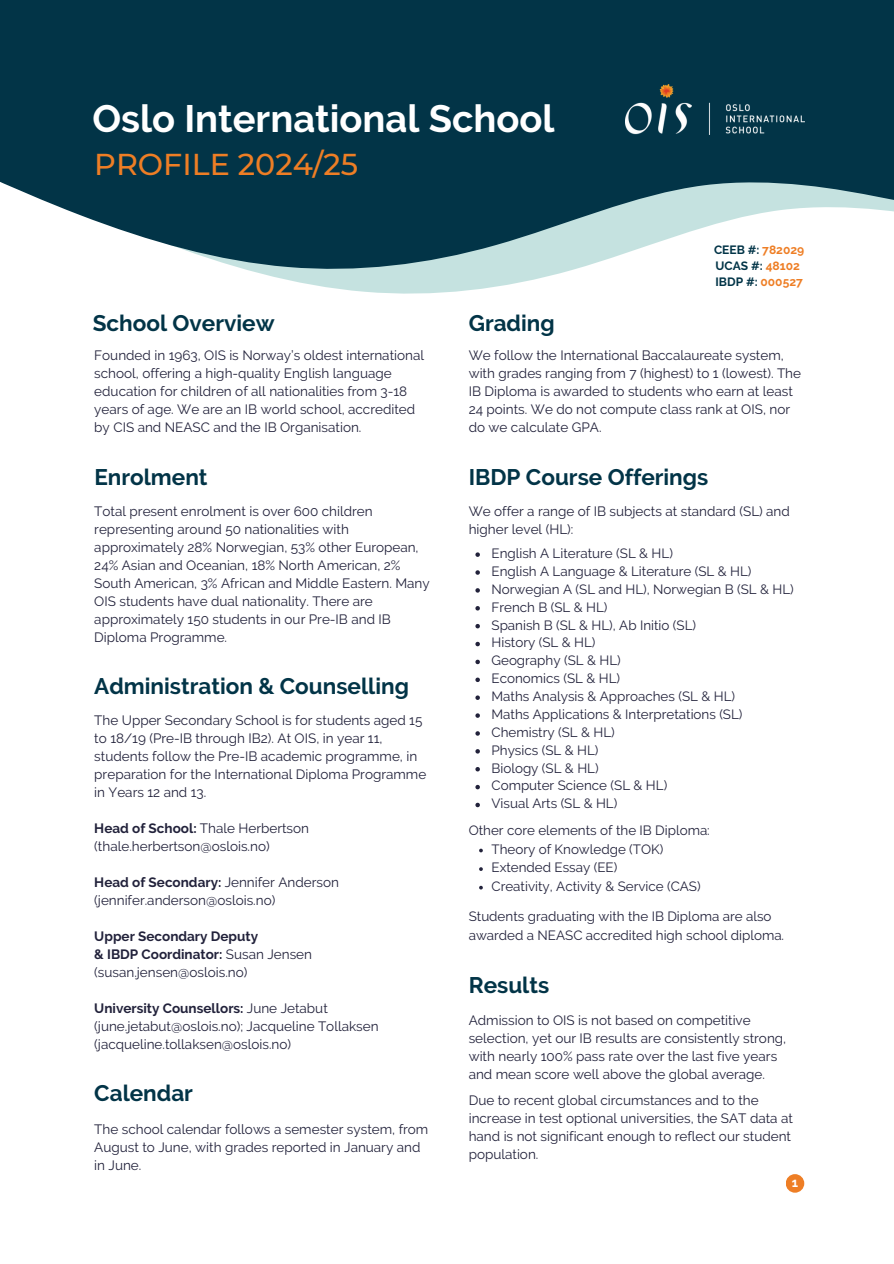
<style>
.page{position:relative;width:894px;height:1264px;background:#fff}
.page>*{position:absolute;margin:0;border:0;box-sizing:border-box;transform-origin:0 0}
.t1{font:700 38.1px "Raleway";color:#fff}
.t2{font:500 30.15px "Montserrat";color:#ee7e25}
.t3{font:700 22.5px "Raleway";color:#023447}
.t4{font:13.5px/18px "Raleway";color:#22223b}
.t5{font:700 13.5px/18px "Raleway";color:#22223b}
.t6{font:13.35px/18.6px "Raleway";color:#22223b}
.t7{font:700 12.75px "Raleway";color:#fff}
.t8{font:700 12px "Raleway";color:#023447}
.s1{color:#ee7e25}
.s2{font-weight:700}
.s3{font-weight:400}
</style>
<div class="page">
<svg style="left:259px;top:273px;width:302px;height:21px;fill:#c5e2e0"></svg>
<svg style="left:0;top:0;width:893px;height:273px;background:#2b5666"></svg>
<img style="left:625px;top:85px;width:179px;height:49px">
<div style="left:785px;top:1174px;width:19px;height:18px;background:#ee7e25;border-radius:50%"></div>
<svg style="left:475px;top:552px;width:5px;height:5px"></svg>
<svg style="left:475px;top:570px;width:5px;height:4px"></svg>
<svg style="left:475px;top:588px;width:5px;height:4px"></svg>
<svg style="left:475px;top:606px;width:5px;height:4px"></svg>
<svg style="left:475px;top:624px;width:5px;height:4px"></svg>
<svg style="left:475px;top:642px;width:5px;height:4px"></svg>
<svg style="left:475px;top:659px;width:5px;height:5px"></svg>
<svg style="left:475px;top:677px;width:5px;height:5px"></svg>
<svg style="left:475px;top:695px;width:5px;height:40px"></svg>
<svg style="left:475px;top:749px;width:5px;height:4px"></svg>
<svg style="left:475px;top:767px;width:5px;height:4px"></svg>
<svg style="left:475px;top:784px;width:5px;height:5px"></svg>
<svg style="left:475px;top:802px;width:5px;height:5px"></svg>
<svg style="left:479px;top:867px;width:3px;height:4px"></svg>
<p class="t1" style="left:92px;top:96px;width:463px">Oslo International School</p>
<h1 class="t2" style="left:94px;top:146px;width:265px">PROFILE 2024/25</h1>
<h2 class="t3" style="left:93px;top:310px;width:183px">School Overview</h2>
<p class="t3" style="left:468px;top:310px;width:87px">Grading</p>
<h4 class="t8" style="left:713px;top:242px;width:92px">CEEB #: <span class="s1">782029</span></h4>
<p class="t8" style="left:715px;top:258px;width:86px">UCAS #: <span class="s1">48102</span></p>
<p class="t8" style="left:715px;top:274px;width:89px">IBDP #: <span class="s1">000527</span></p>
<h4 class="t4" style="left:94px;top:346px;width:331px">Founded in 1963, OIS is Norway’s oldest international school, offering a high-quality English language education for children of all nationalities from 3-18 years of age. We are an IB world school, accredited by CIS and NEASC and the IB Organisation.</h4>
<p class="t3" style="left:94px;top:463px;width:115px">Enrolment</p>
<h3 class="t4" style="left:94px;top:502px;width:337px">Total present enrolment is over 600 children representing around 50 nationalities with approximately 28% Norwegian, 53% other European, 24% Asian and Oceanian, 18% North American, 2% South American, 3% African and Middle Eastern. Many OIS students have dual nationality. There are approximately 150 students in our Pre-IB and IB Diploma Programme.</h3>
<p class="t3" style="left:94px;top:673px;width:316px">Administration &amp; Counselling</p>
<h3 class="t4" style="left:94px;top:710px;width:333px">The Upper Secondary School is for students aged 15 to 18/19 (Pre-IB through IB2). At OIS, in year 11, students follow the Pre-IB academic programme, in preparation for the International Diploma Programme in Years 12 and 13.</h3>
<h4 class="t4" style="left:94px;top:818px;width:216px"><span class="s2">Head of School:</span> Thale Herbertson (thale.herbertson@oslois.no)</h4>
<h4 class="t4" style="left:94px;top:872px;width:246px"><span class="s2">Head of Secondary:</span> Jennifer Anderson (jennifer.anderson@oslois.no)</h4>
<p class="t5" style="left:94px;top:926px;width:219px">Upper Secondary Deputy<br>&amp; IBDP Coordinator: <span class="s3">Susan Jensen (susan.jensen@oslois.no)</span></p>
<p class="t4" style="left:94px;top:998px;width:286px"><span class="s2">University Counsellors:</span> June Jetabut (june.jetabut@oslois.no); Jacqueline Tollaksen (jacqueline.tollaksen@oslois.no)</p>
<p class="t3" style="left:94px;top:1080px;width:100px">Calendar</p>
<h4 class="t4" style="left:94px;top:1120px;width:335px">The school calendar follows a semester system, from<br>August to June, with grades reported in January and in June.</h4>
<h4 class="t4" style="left:468px;top:346px;width:334px">We follow the International Baccalaureate system, with grades ranging from 7 (highest) to 1 (lowest). The IB Diploma is awarded to students who earn at least 24 points. We do not compute class rank at OIS, nor do we calculate GPA.</h4>
<h3 class="t3" style="left:468px;top:463px;width:241px">IBDP Course Offerings</h3>
<h4 class="t4" style="left:468px;top:502px;width:322px">We offer a range of IB subjects at standard (SL) and higher level (HL):</h4>
<p class="t6" style="left:491px;top:544px;width:183px">English A Literature (SL &amp; HL)</p>
<p class="t6" style="left:491px;top:562px;width:261px">English A Language &amp; Literature (SL &amp; HL)</p>
<p class="t6" style="left:491px;top:579px;width:304px">Norwegian A (SL and HL), Norwegian B (SL &amp; HL)</p>
<p class="t6" style="left:491px;top:597px;width:117px">French B (SL &amp; HL)</p>
<p class="t6" style="left:491px;top:615px;width:206px">Spanish B (SL &amp; HL), Ab Initio (SL)</p>
<p class="t6" style="left:491px;top:633px;width:105px">History (SL &amp; HL)</p>
<p class="t6" style="left:491px;top:651px;width:131px">Geography (SL &amp; HL)</p>
<p class="t6" style="left:491px;top:669px;width:130px">Economics (SL &amp; HL)</p>
<p class="t6" style="left:491px;top:687px;width:245px">Maths Analysis &amp; Approaches (SL &amp; HL)</p>
<p class="t6" style="left:491px;top:705px;width:252px">Maths Applications &amp; Interpretations (SL)</p>
<p class="t6" style="left:491px;top:722px;width:125px">Chemistry (SL &amp; HL)</p>
<p class="t6" style="left:491px;top:740px;width:108px">Physics (SL &amp; HL)</p>
<p class="t6" style="left:491px;top:758px;width:109px">Biology (SL &amp; HL)</p>
<p class="t6" style="left:491px;top:776px;width:177px">Computer Science (SL &amp; HL)</p>
<h3 class="t6" style="left:491px;top:794px;width:127px">Visual Arts (SL &amp; HL)</h3>
<h4 class="t6" style="left:468px;top:821px;width:242px">Other core elements of the IB Diploma:</h4>
<h3 class="t6" style="left:491px;top:839px;width:173px">Theory of Knowledge (TOK)</h3>
<h4 class="t6" style="left:491px;top:858px;width:127px">Extended Essay (EE)</h4>
<h3 class="t6" style="left:491px;top:877px;width:211px">Creativity, Activity &amp; Service (CAS)</h3>
<h4 class="t6" style="left:468px;top:907px;width:317px">Students graduating with the IB Diploma are also awarded a NEASC accredited high school diploma.</h4>
<h3 class="t3" style="left:468px;top:972px;width:82px">Results</h3>
<h4 class="t4" style="left:468px;top:1010px;width:319px">Admission to OIS is not based on competitive selection, yet our IB results are consistently strong, with nearly 100% pass rate over the last five years and mean score well above the global average.</h4>
<h4 class="t4" style="left:468px;top:1091px;width:326px">Due to recent global circumstances and to the increase in test optional universities, the SAT data at hand is not significant enough to reflect our student population.</h4>
<h4 class="t7" style="left:791px;top:1175px;width:8px">1</h4>
</div>
